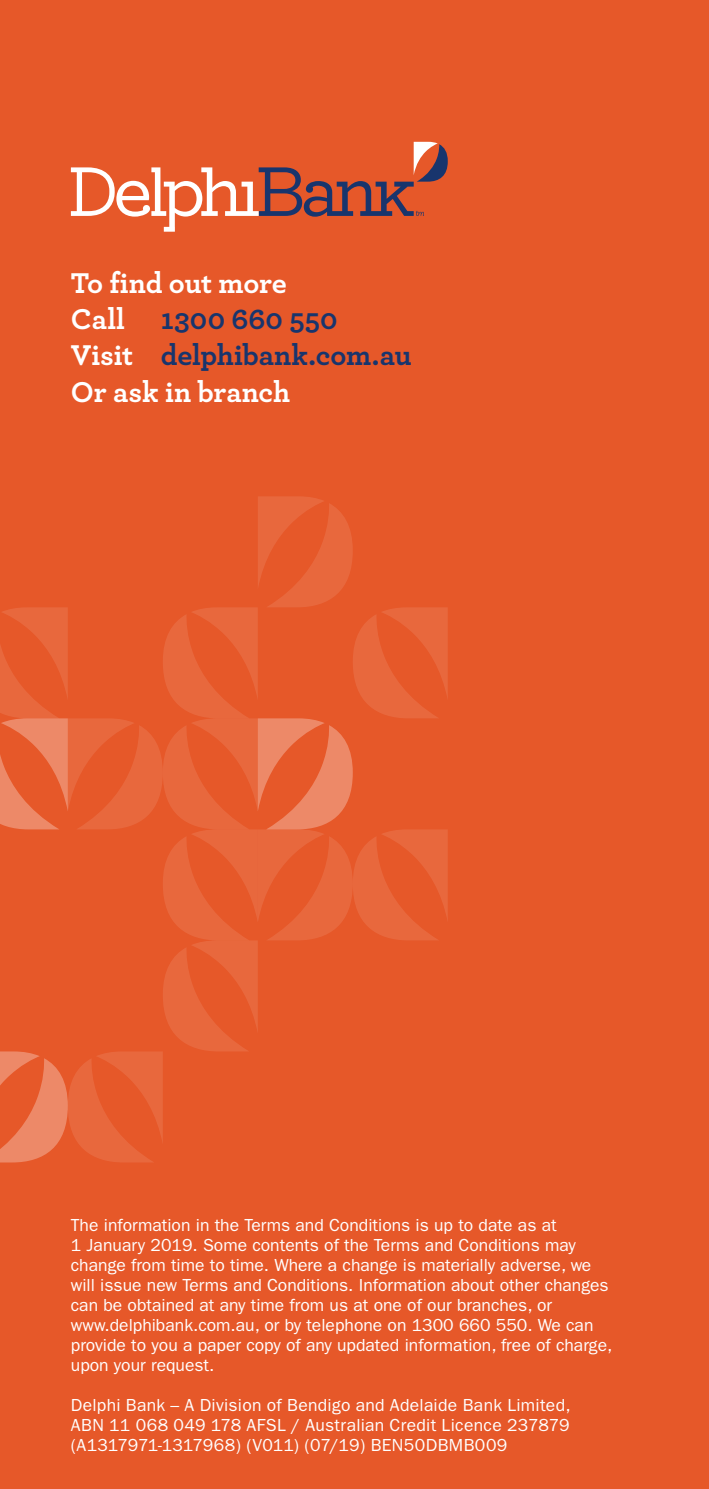
<style>
.page{position:relative;width:709px;height:1489px;background:#fff}
.page>*{position:absolute;margin:0;border:0;box-sizing:border-box;transform-origin:0 0}
.t1{font:700 30px/36px "Archer";letter-spacing:-.01em;color:#fff}
._4_text{font:17.5px/20px "Franklin Gothic";color:#fff}
._3_0_T_Cs_FranGotBk{font:17.5px/20px "Franklin Gothic";letter-spacing:.015em;color:#fff}
.s1{color:#18356d}
</style>
<div class="page">
<div style="left:0;top:0;width:709px;height:1488px;background:#e65829"></div>
<svg style="left:71px;top:142px;width:377px;height:90px"></svg>
<svg style="left:0;top:496px;width:448px;height:666px"></svg>
<p class="t1" style="left:71px;top:263px;width:342px">To find out more<br>Call <span class="s1">1300 660 550<br></span>Visit <span class="s1">delphibank.com.au<br></span>Or ask in branch</p>
<p class="_4_text" style="left:71px;top:1214px;width:543px">The information in the Terms and Conditions is up to date as at<br>1 January 2019. Some contents of the Terms and Conditions may change from time to time. Where a change is materially adverse, we will issue new Terms and Conditions. Information about other changes can be obtained at any time from us at one of our branches, or www.delphibank.com.au, or by telephone on 1300 660 550. We can provide to you a paper copy of any updated information, free of charge, upon your request.</p>
<p class="_3_0_T_Cs_FranGotBk" style="left:71px;top:1394px;width:501px">Delphi Bank – A Division of Bendigo and Adelaide Bank Limited,<br>ABN 11 068 049 178 AFSL / Australian Credit Licence 237879</p>
<p class="_3_0_T_Cs_FranGotBk" style="left:71px;top:1434px;width:438px">(A1317971-1317968) (V011) (07/19) BEN50DBMB009</p>
</div>
